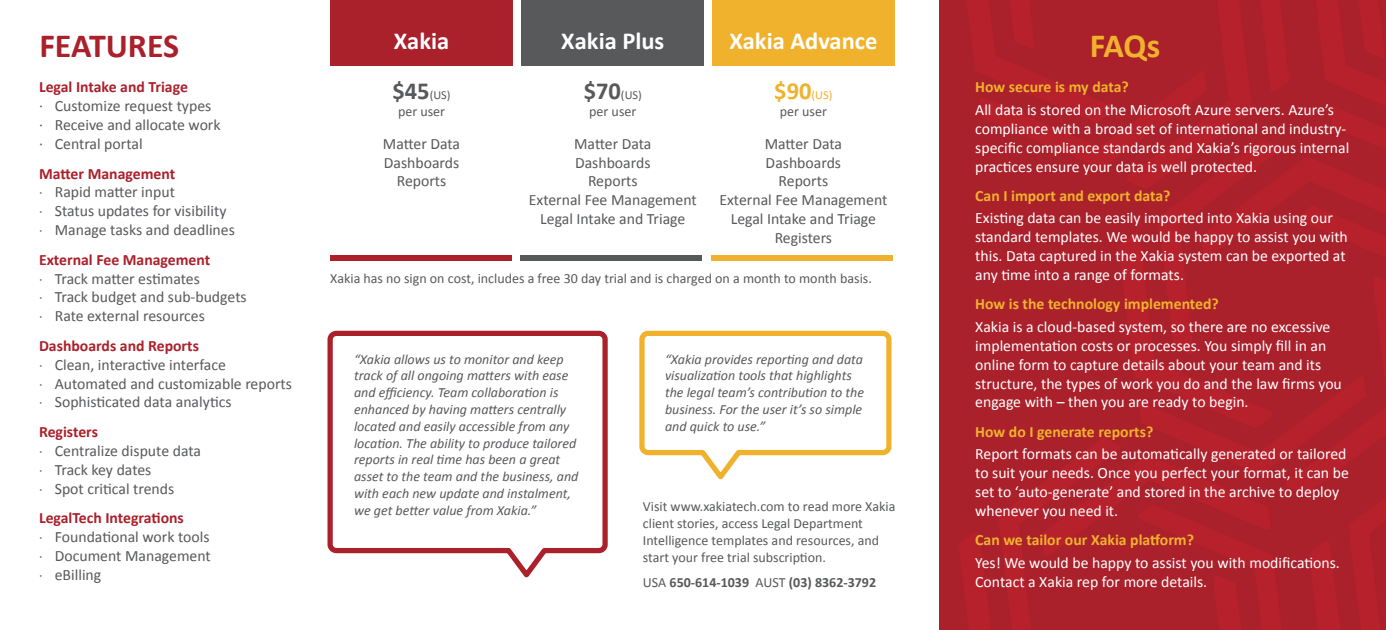
<style>
.page{position:relative;width:1386px;height:630px;background:#fff}
.page>*{position:absolute;margin:0;border:0;box-sizing:border-box;transform-origin:0 0}
.t1{font:700 33.95px "Calibri";color:#aa202b}
.t2{font:700 33.95px "Calibri";color:#f0b22d}
.t3{font:700 24.5px "Calibri";color:#fff}
.t4{font:15.75px/18.9px "Calibri";color:#fff}
.t5{font:15.75px/18.9px "Calibri";color:#58595b}
.t6{font:700 15.75px "Calibri";color:#f0b22d}
.t7{font:700 15.75px "Calibri";color:#aa202b}
.t8{font:italic 14px/16.8px "Calibri";color:#58595b}
.t9{font:14px/16.8px "Calibri";color:#58595b}
.t10{font:700 14px "Calibri";color:#58595b}
.t11{font:12.25px "Calibri";color:#58595b}
.t12{font:12.25px "Calibri";color:#f0b22d}
.s1{font-weight:700;font-size:24.5px}
.s2{font-weight:700;color:#aa202b}
.s3{font-size:14px}
.s4{font-weight:400}
</style>
<div class="page">
<svg style="left:327px;top:330px;width:281px;height:248px"></svg>
<svg style="left:639px;top:330px;width:253px;height:150px"></svg>
<div style="left:940px;top:0;width:446px;height:630px;background:#aa202b"></div>
<div style="left:330px;top:0;width:183px;height:66px;background:#aa202b"></div>
<div style="left:330px;top:256px;width:181px;height:5px;background:#aa202b"></div>
<div style="left:521px;top:0;width:183px;height:66px;background:#58595b"></div>
<svg style="left:520px;top:256px;width:181px;height:5px"></svg>
<div style="left:712px;top:0;width:183px;height:66px;background:#f0b22d"></div>
<div style="left:711px;top:256px;width:181px;height:5px;background:#f0b22d"></div>
<svg style="left:959px;top:0;width:427px;height:630px"></svg>
<h2 class="t3" style="left:729px;top:25px;width:150px">Xakia Advance</h2>
<p class="t12" style="left:774px;top:87px;width:60px"><span class="s1">$90</span>(US)</p>
<p class="t9" style="left:780px;top:102px;width:49px">per user</p>
<p class="t5" style="left:719px;top:133px;width:169px;text-align:center">Matter Data<br>Dashboards<br>Reports<br>External Fee Management<br>Legal Intake and Triage<br>Registers</p>
<h1 class="t1" style="left:39px;top:25px;width:141px">FEATURES</h1>
<h2 class="t3" style="left:394px;top:25px;width:57px">Xakia</h2>
<p class="t11" style="left:392px;top:87px;width:60px"><span class="s1">$45</span>(US)</p>
<p class="t9" style="left:398px;top:102px;width:49px">per user</p>
<p class="t5" style="left:383px;top:133px;width:79px;text-align:center">Matter Data<br>Dashboards<br>Reports</p>
<h2 class="t3" style="left:561px;top:25px;width:105px">Xakia Plus</h2>
<p class="t11" style="left:584px;top:87px;width:60px"><span class="s1">$70</span>(US)</p>
<p class="t9" style="left:589px;top:102px;width:49px">per user</p>
<p class="t5" style="left:529px;top:133px;width:169px;text-align:center">Matter Data<br>Dashboards<br>Reports<br>External Fee Management<br>Legal Intake and Triage</p>
<p class="t7" style="left:39px;top:77px;width:150px">Legal Intake and Triage</p>
<p class="t5" style="left:39px;top:96px;width:183px">· Customize request types<br>· Receive and allocate work · Central portal</p>
<p class="t5" style="left:39px;top:163px;width:197px"><span class="s2">Matter Management<br></span><span class="s3">·</span> Rapid matter input<br><span class="s3">·</span> Status updates for visibility<br><span class="s3">·</span> Manage tasks and deadlines</p>
<p class="t5" style="left:39px;top:249px;width:209px"><span class="s2">External Fee Management<br></span><span class="s3">·</span> Track matter estimates<br><span class="s3">·</span> Track budget and sub-budgets <span class="s3">·</span> Rate external resources</p>
<p class="t5" style="left:39px;top:335px;width:254px"><span class="s2">Dashboards and Reports<br></span><span class="s3">·</span> Clean, interactive interface<br><span class="s3">·</span> Automated and customizable reports <span class="s3">·</span> Sophisticated data analytics</p>
<p class="t5" style="left:39px;top:421px;width:163px"><span class="s2">Registers<br></span><span class="s3">·</span> Centralize dispute data <span class="s3">·</span> Track key dates<br><span class="s3">·</span> Spot critical trends</p>
<p class="t5" style="left:39px;top:508px;width:173px"><span class="s2">LegalTech Integrations<br></span><span class="s3">·</span> Foundational work tools <span class="s3">·</span> Document Management <span class="s3">·</span> eBilling</p>
<p class="t9" style="left:330px;top:269px;width:543px">Xakia has no sign on cost, includes a free 30 day trial and is charged on a month to month basis.</p>
<p class="t8" style="left:665px;top:350px;width:201px">“Xakia provides reporting and data visualization tools that highlights the legal team’s contribution to the business. For the user it’s so simple and quick to use.”</p>
<p class="t8" style="left:354px;top:350px;width:226px">“Xakia allows us to monitor and keep track of all ongoing matters with ease and efficiency. Team collaboration is enhanced by having matters centrally located and easily accessible from any location. The ability to produce tailored reports in real time has been a great asset to the team and the business, and with each new update and instalment, we get better value from Xakia.”</p>
<p class="t9" style="left:643px;top:498px;width:254px">Visit www.xakiatech.com to read more Xakia client stories, access Legal Department Intelligence templates and resources, and start your free trial subscription.</p>
<p class="t10" style="left:643px;top:574px;width:235px"><span class="s4">USA</span> 650-614-1039 <span class="s4">AUST</span> (03) 8362-3792</p>
<h1 class="t2" style="left:1090px;top:25px;width:72px">FAQs</h1>
<p class="t6" style="left:975px;top:77px;width:155px">How secure is my data?</p>
<p class="t4" style="left:975px;top:99px;width:376px">All data is stored on the Microsoft Azure servers. Azure’s compliance with a broad set of international and industry&shy;specific compliance standards and Xakia’s rigorous internal practices ensure your data is well protected.</p>
<p class="t6" style="left:975px;top:186px;width:197px">Can I import and export data?</p>
<p class="t4" style="left:975px;top:208px;width:374px">Existing data can be easily imported into Xakia using our standard templates. We would be happy to assist you with this. Data captured in the Xakia system can be exported at any time into a range of formats.</p>
<p class="t6" style="left:975px;top:294px;width:245px">How is the technology implemented?</p>
<p class="t4" style="left:975px;top:316px;width:368px">Xakia is a cloud-based system, so there are no excessive implementation costs or processes. You simply fill in an online form to capture details about your team and its structure, the types of work you do and the law firms you engage with – then you are ready to begin.</p>
<p class="t6" style="left:975px;top:422px;width:180px">How do I generate reports?</p>
<p class="t4" style="left:975px;top:444px;width:375px">Report formats can be automatically generated or tailored to suit your needs. Once you perfect your format, it can be set to ‘auto-generate’ and stored in the archive to deploy whenever you need it.</p>
<p class="t6" style="left:975px;top:530px;width:220px">Can we tailor our Xakia platform?</p>
<p class="t4" style="left:975px;top:552px;width:366px">Yes! We would be happy to assist you with modifications.<br>Contact a Xakia rep for more details.</p>
</div>
